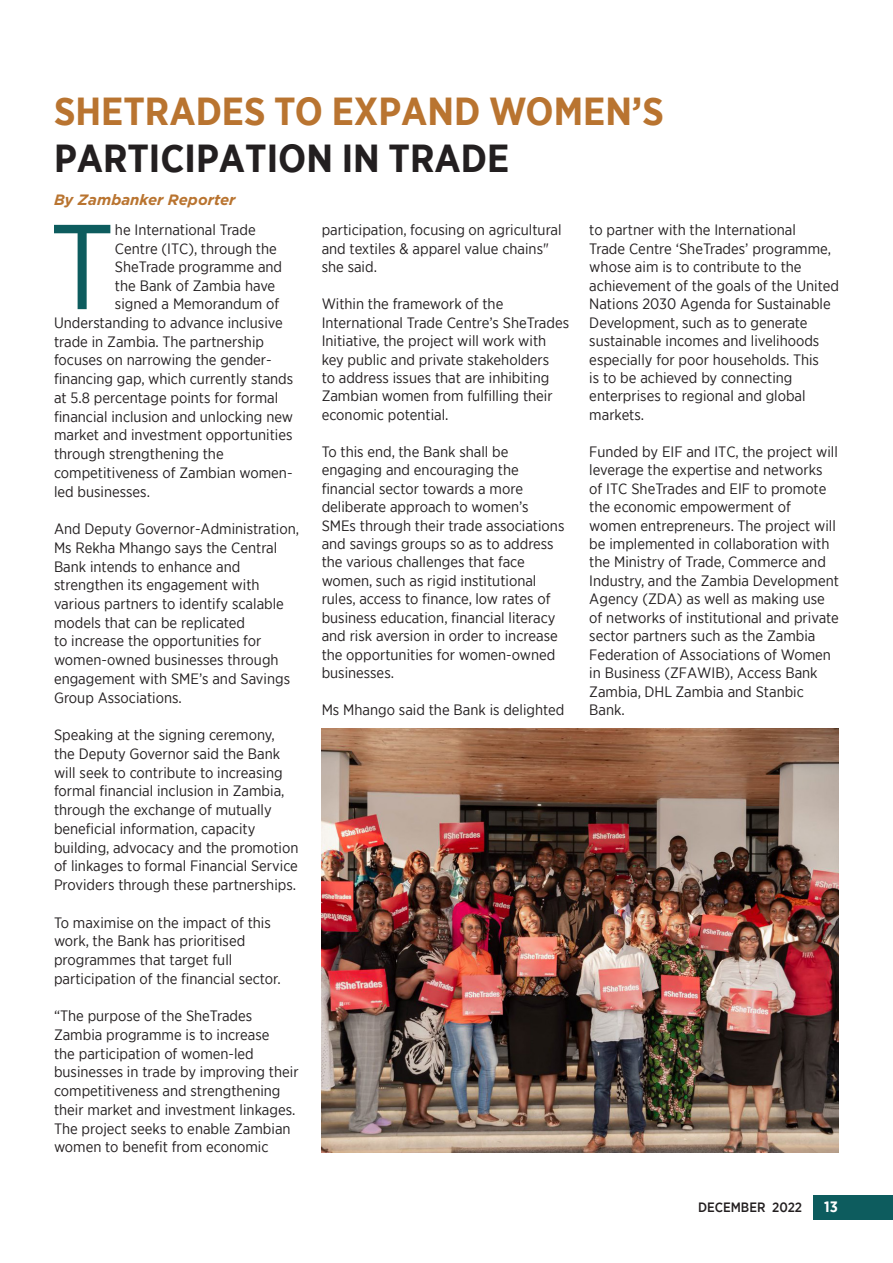
<style>
.page{position:relative;width:893px;height:1263px;background:#fff}
.page>*{position:absolute;margin:0;border:0;box-sizing:border-box;transform-origin:0 0}
.t1{font:120.45px "Gotham Narrow";color:#0d5c5e}
.t2{font:700 39px/46.8px "Gotham Narrow";color:#b97430}
.t3{font:15px/18.5px "Gotham Narrow";color:#231f20}
.t4{font:italic 700 15px "Gotham";color:#b97430}
.t5{font:700 15px "Gotham Narrow";color:#fff}
.t6{font:500 13.5px "Gotham Narrow";color:#231f20}
.s1{color:#231f20}
</style>
<div class="page">
<div style="left:813px;top:1195px;width:80px;height:25px;background:#0d5c5e"></div>
<img style="left:322px;top:729px;width:517px;height:423px">
<p class="t2" style="left:54px;top:87px;width:611px">SHETRADES TO EXPAND WOMEN’S<br><span class="s1">PARTICIPATION IN TRADE</span></p>
<p class="t4" style="left:54px;top:190px;width:183px">By Zambanker Reporter</p>
<p class="t1" style="left:49px;top:192px;width:67px">T</p>
<p class="t3" style="left:115px;top:221px;width:142px">he International Trade</p>
<p class="t3" style="left:115px;top:239px;width:163px">Centre (ITC), through the</p>
<p class="t3" style="left:115px;top:257px;width:169px">SheTrade programme and</p>
<p class="t3" style="left:115px;top:276px;width:162px">the Bank of Zambia have</p>
<p class="t3" style="left:115px;top:294px;width:166px">signed a Memorandum of</p>
<p class="t3" style="left:54px;top:313px;width:230px">Understanding to advance inclusive</p>
<p class="t3" style="left:54px;top:332px;width:212px">trade in Zambia. The partnership</p>
<p class="t3" style="left:54px;top:351px;width:219px">focuses on narrowing the gender-</p>
<p class="t3" style="left:54px;top:369px;width:241px">financing gap, which currently stands</p>
<p class="t3" style="left:54px;top:388px;width:226px">at 5.8 percentage points for formal</p>
<p class="t3" style="left:54px;top:407px;width:241px">financial inclusion and unlocking new</p>
<p class="t3" style="left:54px;top:425px;width:240px">market and investment opportunities</p>
<p class="t3" style="left:54px;top:444px;width:171px">through strengthening the</p>
<p class="t3" style="left:54px;top:463px;width:240px">competitiveness of Zambian women-</p>
<p class="t3" style="left:54px;top:482px;width:98px">led businesses.</p>
<p class="t3" style="left:54px;top:519px;width:247px">And Deputy Governor-Administration,<br>Ms Rekha Mhango says the Central<br>Bank intends to enhance and strengthen its engagement with various partners to identify scalable models that can be replicated<br>to increase the opportunities for women-owned businesses through engagement with SME’s and Savings<br>Group Associations.</p>
<p class="t3" style="left:54px;top:725px;width:246px">Speaking at the signing ceremony, the Deputy Governor said the Bank will seek to contribute to increasing formal financial inclusion in Zambia, through the exchange of mutually beneficial information, capacity building, advocacy and the promotion of linkages to formal Financial Service Providers through these partnerships.</p>
<p class="t3" style="left:54px;top:912px;width:228px">To maximise on the impact of this work, the Bank has prioritised programmes that target full participation of the financial sector.</p>
<p class="t3" style="left:54px;top:1006px;width:246px">“The purpose of the SheTrades Zambia programme is to increase<br>the participation of women-led businesses in trade by improving their competitiveness and strengthening their market and investment linkages.<br>The project seeks to enable Zambian women to benefit from economic</p>
<p class="t3" style="left:322px;top:221px;width:241px">participation, focusing on agricultural and textiles &amp; apparel value chains" she said.</p>
<p class="t3" style="left:322px;top:294px;width:249px">Within the framework of the International Trade Centre’s SheTrades Initiative, the project will work with key public and private stakeholders<br>to address issues that are inhibiting Zambian women from fulfilling their economic potential.</p>
<p class="t3" style="left:322px;top:442px;width:244px">To this end, the Bank shall be engaging and encouraging the financial sector towards a more deliberate approach to women’s<br>SMEs through their trade associations and savings groups so as to address the various challenges that face women, such as rigid institutional rules, access to finance, low rates of business education, financial literacy and risk aversion in order to increase the opportunities for women-owned businesses.</p>
<p class="t3" style="left:322px;top:700px;width:244px">Ms Mhango said the Bank is delighted</p>
<p class="t3" style="left:589px;top:221px;width:251px">to partner with the International<br>Trade Centre ‘SheTrades’ programme, whose aim is to contribute to the achievement of the goals of the United<br>Nations 2030 Agenda for Sustainable<br>Development, such as to generate sustainable incomes and livelihoods especially for poor households. This<br>is to be achieved by connecting enterprises to regional and global markets.</p>
<p class="t3" style="left:589px;top:442px;width:251px">Funded by EIF and ITC, the project will leverage the expertise and networks of ITC SheTrades and EIF to promote the economic empowerment of women entrepreneurs. The project will be implemented in collaboration with the Ministry of Trade, Commerce and Industry, and the Zambia Development Agency (ZDA) as well as making use of networks of institutional and private sector partners such as the Zambia Federation of Associations of Women in Business (ZFAWIB), Access Bank Zambia, DHL Zambia and Stanbic Bank.</p>
<p class="t6" style="left:698px;top:1199px;width:106px">DECEMBER 2022</p>
<p class="t5" style="left:824px;top:1197px;width:15px">13</p>
</div>
